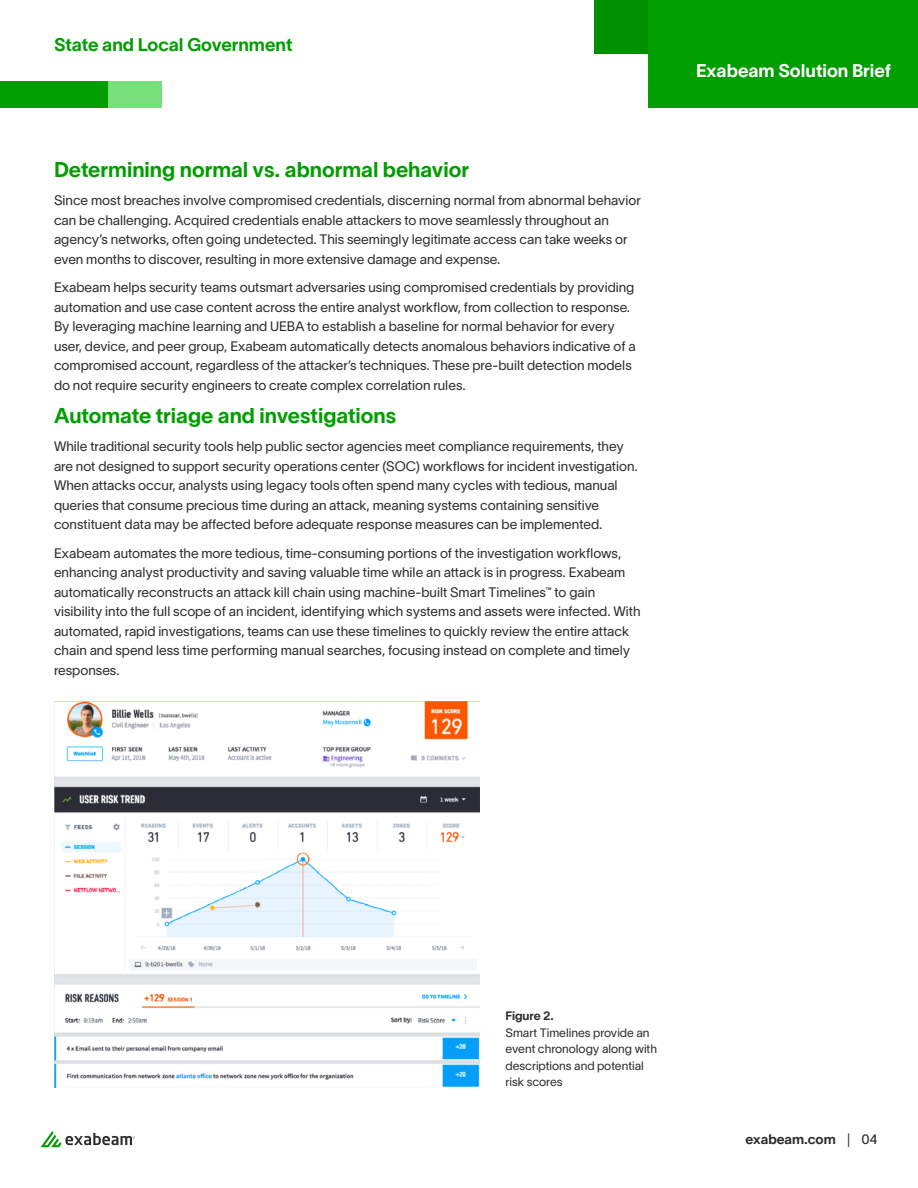
<style>
.page{position:relative;width:918px;height:1188px;background:#fff}
.page>*{position:absolute;margin:0;border:0;box-sizing:border-box;transform-origin:0 0}
.t1{font:21px "Lausanne 700";color:#009e00}
.t2{font:18px "Lausanne 700";color:#009e00}
.t3{font:18px "Lausanne 700";color:#fff}
.t4{font:13.5px/19.5px "Lausanne 300";color:#2d2d2d}
.t5{font:13.5px "Lausanne 700";color:#2d2d2d}
.t6{font:12px/16.5px "Lausanne 300";color:#2d2d2d}
.t7{font:12px "Lausanne 700";color:#2d2d2d}
.s1{font-family:"Lausanne 400"}
</style>
<div class="page">
<div style="left:648px;top:0;width:270px;height:108px;background:#009e00"></div>
<div style="left:594px;top:0;width:54px;height:54px;background:#008f00"></div>
<div style="left:0;top:81px;width:108px;height:27px;background:#009e00"></div>
<div style="left:108px;top:81px;width:54px;height:27px;background:#78e07a"></div>
<svg style="left:41px;top:1131px;width:94px;height:16px"></svg>
<img style="left:54px;top:701px;width:426px;height:387px">
<h2 class="t2" style="left:54px;top:33px;width:240px">State and Local Government</h2>
<h1 class="t1" style="left:54px;top:157px;width:417px">Determining normal vs. abnormal behavior</h1>
<p class="t4" style="left:54px;top:191px;width:588px">Since most breaches involve compromised credentials, discerning normal from abnormal behavior can be challenging. Acquired credentials enable attackers to move seamlessly throughout an agency’s networks, often going undetected. This seemingly legitimate access can take weeks or even months to discover, resulting in more extensive damage and expense.</p>
<p class="t4" style="left:54px;top:278px;width:583px">Exabeam helps security teams outsmart adversaries using compromised credentials by providing automation and use case content across the entire analyst workflow, from collection to response.<br>By leveraging machine learning and UEBA to establish a baseline for normal behavior for every user, device, and peer group, Exabeam automatically detects anomalous behaviors indicative of a compromised account, regardless of the attacker’s techniques. These pre-built detection models do not require security engineers to create complex correlation rules.</p>
<h1 class="t1" style="left:54px;top:403px;width:344px">Automate triage and investigations</h1>
<p class="t4" style="left:54px;top:437px;width:585px">While traditional security tools help public sector agencies meet compliance requirements, they are not designed to support security operations center (SOC) workflows for incident investigation.<br>When attacks occur, analysts using legacy tools often spend many cycles with tedious, manual queries that consume precious time during an attack, meaning systems containing sensitive constituent data may be affected before adequate response measures can be implemented.</p>
<p class="t4" style="left:54px;top:543px;width:588px">Exabeam automates the more tedious, time-consuming portions of the investigation workflows, enhancing analyst productivity and saving valuable time while an attack is in progress. Exabeam automatically reconstructs an attack kill chain using machine-built Smart Timelines™ to gain visibility into the full scope of an incident, identifying which systems and assets were infected. With automated, rapid investigations, teams can use these timelines to quickly review the entire attack chain and spend less time performing manual searches, focusing instead on complete and timely responses.</p>
<h2 class="t3" style="left:696px;top:60px;width:196px">Exabeam Solution Brief</h2>
<p class="t7" style="left:506px;top:1008px;width:50px">Figure 2.</p>
<p class="t6" style="left:506px;top:1024px;width:153px">Smart Timelines provide an event chronology along with descriptions and potential risk scores</p>
<p class="t5" style="left:746px;top:1130px;width:133px">exabeam.com <span class="s1">| 04</span></p>
</div>
